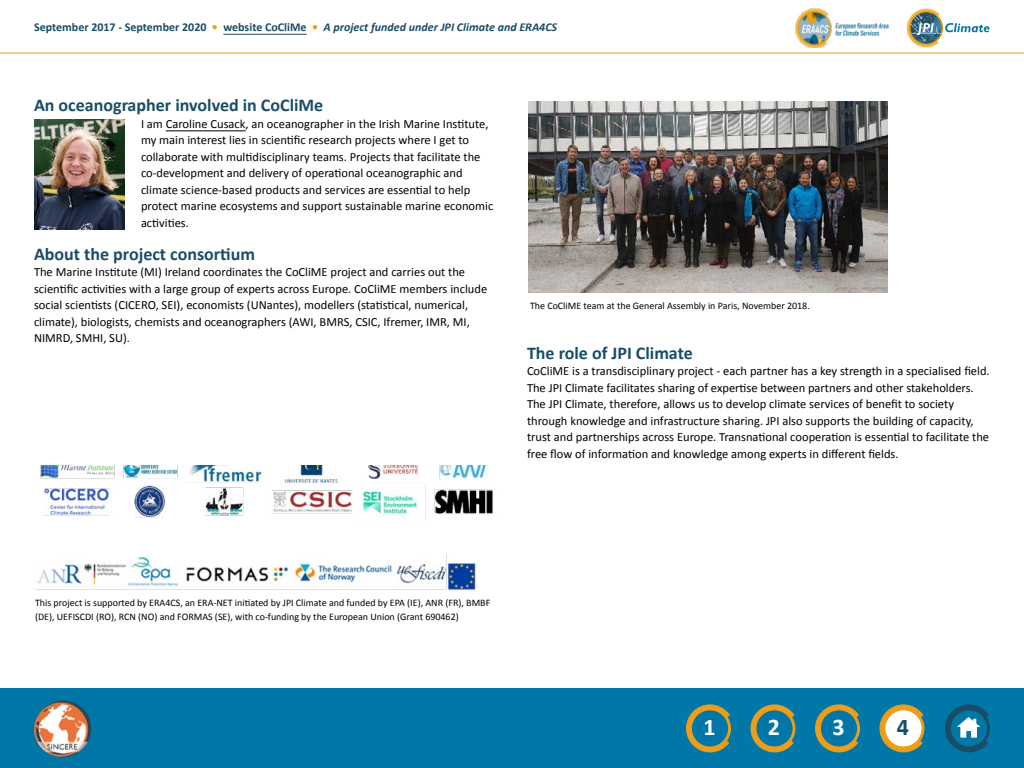
<style>
.page{position:relative;width:1024px;height:768px;background:#fff}
.page>*{position:absolute;margin:0;border:0;box-sizing:border-box;transform-origin:0 0}
.t1{font:700 24px "Calibri";color:#fff}
.t2{font:700 24px "Calibri";color:#194d67}
.t3{font:700 18px "Calibri";color:#194d67}
.t4{font:12.5px/16.5px "Calibri";color:#000}
.t5{font:700 12px "Calibri";color:#194d67}
.t6{font:10px/14px "Calibri";color:#000}
.s1{color:#ed9d19}
.s2{font-style:italic}
</style>
<div class="page">
<div style="left:0;top:689px;width:1024px;height:79px;background:#0077a6"></div>
<svg style="left:945px;top:704px;width:45px;height:49px"></svg>
<svg style="left:879px;top:704px;width:46px;height:49px"></svg>
<svg style="left:750px;top:704px;width:46px;height:49px"></svg>
<svg style="left:686px;top:704px;width:45px;height:49px"></svg>
<svg style="left:815px;top:704px;width:45px;height:49px"></svg>
<hr style="left:0;top:52px;width:1024px;height:2px;background:#ed9d19">
<img style="left:33px;top:700px;width:59px;height:57px">
<svg style="left:907px;top:9px;width:83px;height:38px"></svg>
<hr style="left:166px;top:131px;width:80px;height:1px;background:#000">
<hr style="left:223px;top:34px;width:84px;height:1px;background:#194d67">
<img style="left:34px;top:120px;width:91px;height:110px">
<img style="left:528px;top:101px;width:360px;height:192px">
<img style="left:40px;top:465px;width:453px;height:55px">
<img style="left:35px;top:554px;width:441px;height:36px">
<img style="left:795px;top:8px;width:95px;height:39px">
<p class="t5" style="left:34px;top:20px;width:525px">September 2017 - September 2020 <span class="s1">•</span> website CoCliMe <span class="s1">•</span> <span class="s2">A project funded under JPI Climate and ERA4CS</span></p>
<h2 class="t3" style="left:34px;top:94px;width:291px">An oceanographer involved in CoCliMe</h2>
<p class="t4" style="left:141px;top:115px;width:354px">I am Caroline Cusack, an oceanographer in the Irish Marine Institute, my main interest lies in scientific research projects where I get to collaborate with multidisciplinary teams. Projects that facilitate the co-development and delivery of operational oceanographic and climate science-based products and services are essential to help protect marine ecosystems and support sustainable marine economic activities.</p>
<h2 class="t3" style="left:34px;top:242px;width:223px">About the project consortium</h2>
<p class="t4" style="left:34px;top:264px;width:455px">The Marine Institute (MI) Ireland coordinates the CoCliME project and carries out the scientific activities with a large group of experts across Europe. CoCliME members include social scientists (CICERO, SEI), economists (UNantes), modellers (statistical, numerical, climate), biologists, chemists and oceanographers (AWI, BMRS, CSIC, Ifremer, IMR, MI, NIMRD, SMHI, SU).</p>
<p class="t6" style="left:530px;top:299px;width:281px">The CoCliME team at the General Assembly in Paris, November 2018.</p>
<h2 class="t3" style="left:527px;top:341px;width:167px">The role of JPI Climate</h2>
<p class="t4" style="left:527px;top:363px;width:464px">CoCliME is a transdisciplinary project - each partner has a key strength in a specialised field.<br>The JPI Climate facilitates sharing of expertise between partners and other stakeholders.<br>The JPI Climate, therefore, allows us to develop climate services of benefit to society through knowledge and infrastructure sharing. JPI also supports the building of capacity, trust and partnerships across Europe. Transnational cooperation is essential to facilitate the free flow of information and knowledge among experts in different fields.</p>
<p class="t6" style="left:35px;top:596px;width:457px">This project is supported by ERA4CS, an ERA-NET initiated by JPI Climate and funded by EPA (IE), ANR (FR), BMBF (DE), UEFISCDI (RO), RCN (NO) and FORMAS (SE), with co-funding by the European Union (Grant 690462)</p>
<h1 class="t1" style="left:703px;top:712px;width:14px">1</h1>
<h1 class="t1" style="left:768px;top:712px;width:14px">2</h1>
<h1 class="t1" style="left:832px;top:712px;width:14px">3</h1>
<h1 class="t2" style="left:897px;top:712px;width:14px">4</h1>
</div>
